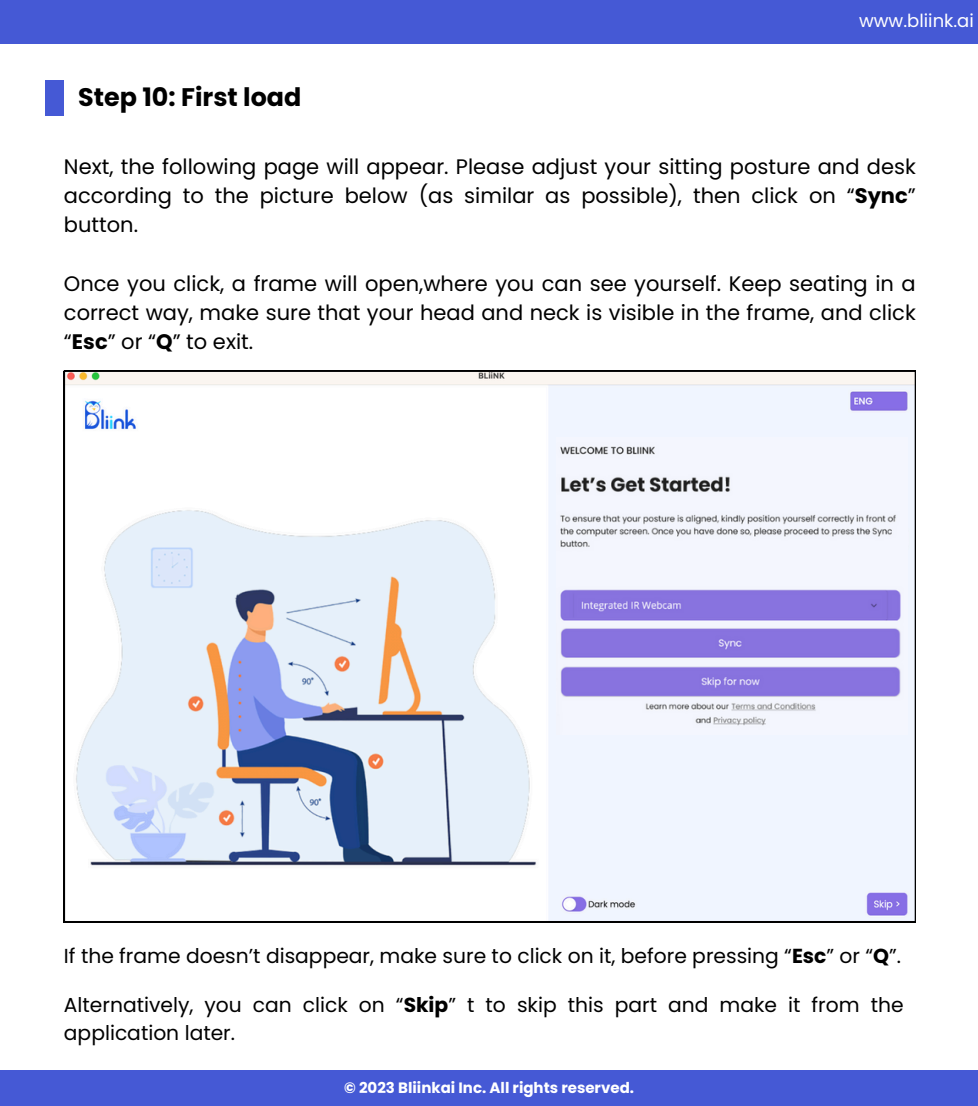
<style>
.page{position:relative;width:978px;height:1106px;background:#fff}
.page>*{position:absolute;margin:0;border:0;box-sizing:border-box;transform-origin:0 0}
.t1{font:700 25.35px "Poppins";color:#000}
.t2{font:21px/29.2px "Poppins";color:#000;text-align:justify}
.t3{font:20.25px/28.2px "Poppins";color:#000}
.t4{font:18px "Poppins";color:#fff}
.t5{font:700 15px "Poppins";color:#fff}
.s1{font-weight:700}
</style>
<div class="page">
<div style="left:0;top:0;width:978px;height:44px;background:#4559d5"></div>
<div style="left:0;top:1070px;width:978px;height:36px;background:#4559d5"></div>
<div style="left:46px;top:80px;width:18px;height:36px;background:#4559d5"></div>
<svg style="left:64px;top:371px;width:851px;height:551px"></svg>
<img style="left:556px;top:437px;width:351px;height:297px">
<p class="t1" style="left:78px;top:80px;width:225px">Step 10: First load</p>
<h3 class="t4" style="left:859px;top:8px;width:116px">www.bliink.ai</h3>
<p class="t2" style="left:64px;top:152px;width:853px">Next, the following page will appear. Please adjust your sitting posture and desk according to the picture below (as similar as possible), then click on “<span class="s1">Sync</span>” button.</p>
<h2 class="t2" style="left:64px;top:269px;width:853px">Once you click, a frame will open,where you can see yourself. Keep seating in a correct way, make sure that your head and neck is visible in the frame, and click “<span class="s1">Esc</span>” or “<span class="s1">Q</span>” to exit.</h2>
<p class="t3" style="left:64px;top:942px;width:838px">If the frame doesn’t disappear, make sure to click on it, before pressing “<span class="s1">Esc</span>” or “<span class="s1">Q</span>”.</p>
<h2 class="t3" style="left:64px;top:990px;width:841px">Alternatively, you can click on “<span class="s1">Skip</span>” t to skip this part and make it from the application later.</h2>
<h1 class="t5" style="left:344px;top:1077px;width:291px">© 2023 Bliinkai Inc. All rights reserved.</h1>
</div>
